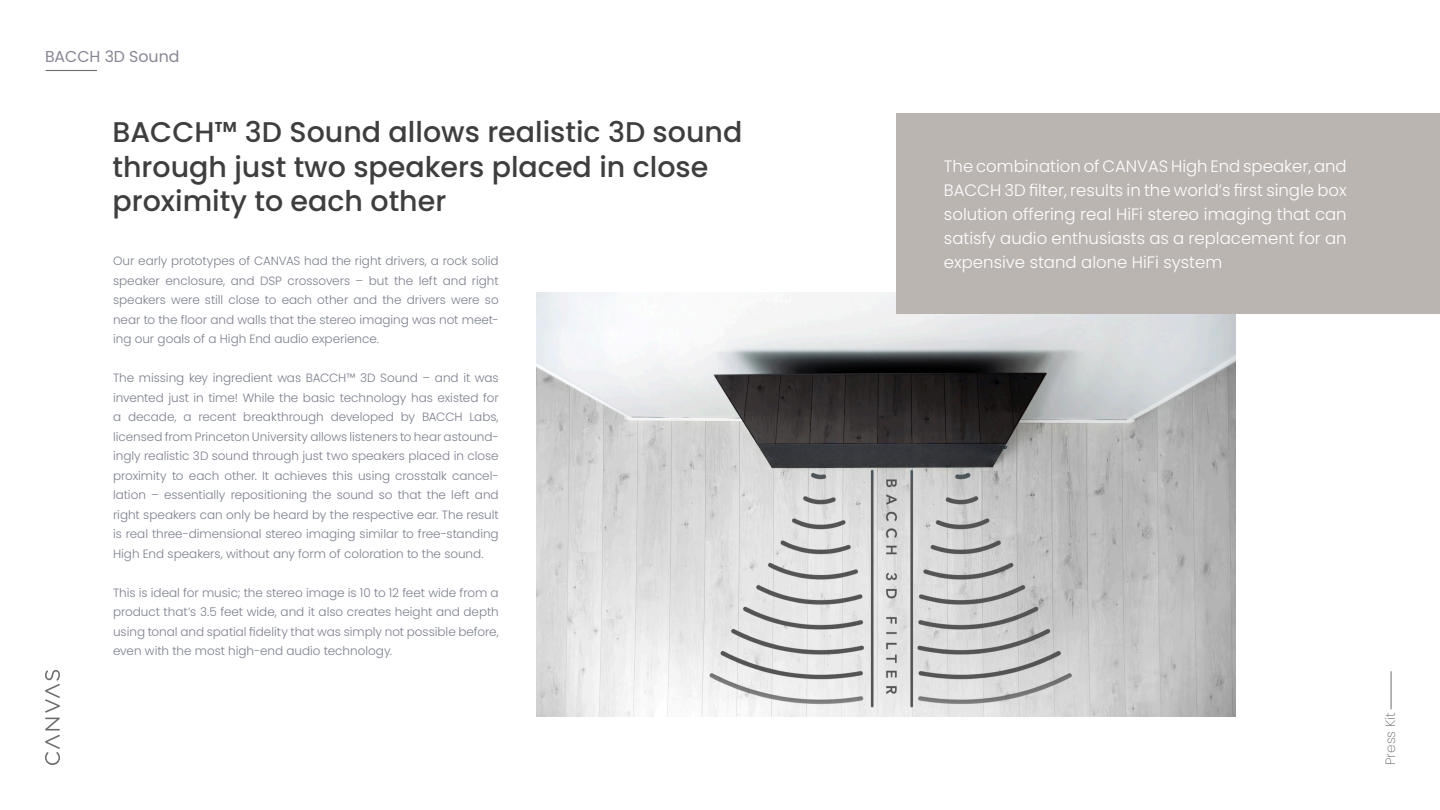
<style>
.page{position:relative;width:1440px;height:810px;background:#fff}
.page>*{position:absolute;margin:0;border:0;box-sizing:border-box;transform-origin:0 0}
.t1{font:500 28.5px/34.2px "Poppins";color:#3e3e3f}
.t2{font:300 16.5px/24px "Poppins";color:#fff;text-align:justify}
.t3{font:15.75px "Poppins";color:#868794}
.t4{font:200 13.5px "Poppins";color:#6c6d70}
.t5{font:300 12px/19.5px "Poppins";color:#7c808d;text-align:justify}
</style>
<div class="page">
<svg style="left:45px;top:670px;width:15px;height:95px"></svg>
<hr style="left:1391px;top:671px;width:1px;height:38px;background:#6c6d70">
<hr style="left:46px;top:70px;width:51px;height:1px;background:#6c6d70">
<img style="left:536px;top:293px;width:700px;height:423px">
<div style="left:896px;top:114px;width:544px;height:200px;background:#bbb5b2"></div>
<h3 class="t3" style="left:45px;top:47px;width:136px">BACCH 3D Sound</h3>
<h1 class="t1" style="left:112px;top:115px;width:631px">BACCH™ 3D Sound allows realistic 3D sound through just two speakers placed in close proximity to each other</h1>
<h2 class="t2" style="left:944px;top:155px;width:404px">The combination of CANVAS High End speaker, and BACCH 3D filter, results in the world’s first single box solution offering real HiFi stereo imaging that can satisfy audio enthusiasts as a replacement for an</h2>
<p class="t5" style="left:113px;top:251px;width:387px">Our early prototypes of CANVAS had the right drivers, a rock solid</p>
<h2 class="t2" style="left:944px;top:251px;width:280px">expensive stand alone HiFi system</h2>
<p class="t5" style="left:113px;top:271px;width:387px">speaker enclosure, and DSP crossovers – but the left and right speakers were still close to each other and the drivers were so near to the floor and walls that the stereo imaging was not meet&shy;ing our goals of a High End audio experience.</p>
<p class="t5" style="left:113px;top:368px;width:387px">The missing key ingredient was BACCH™ 3D Sound – and it was invented just in time! While the basic technology has existed for a decade, a recent breakthrough developed by BACCH Labs, licensed from Princeton University allows listeners to hear astound&shy;ingly realistic 3D sound through just two speakers placed in close proximity to each other. It achieves this using crosstalk cancel&shy;lation – essentially repositioning the sound so that the left and right speakers can only be heard by the respective ear. The result is real three-dimensional stereo imaging similar to free-standing High End speakers, without any form of coloration to the sound.</p>
<p class="t5" style="left:113px;top:583px;width:387px">This is ideal for music; the stereo image is 10 to 12 feet wide from a product that’s 3.5 feet wide, and it also creates height and depth using tonal and spatial fidelity that was simply not possible before, even with the most high-end audio technology.</p>
<p class="t4" style="left:1382px;top:765px;width:54px;rotate:-90deg">Press Kit</p>
</div>
